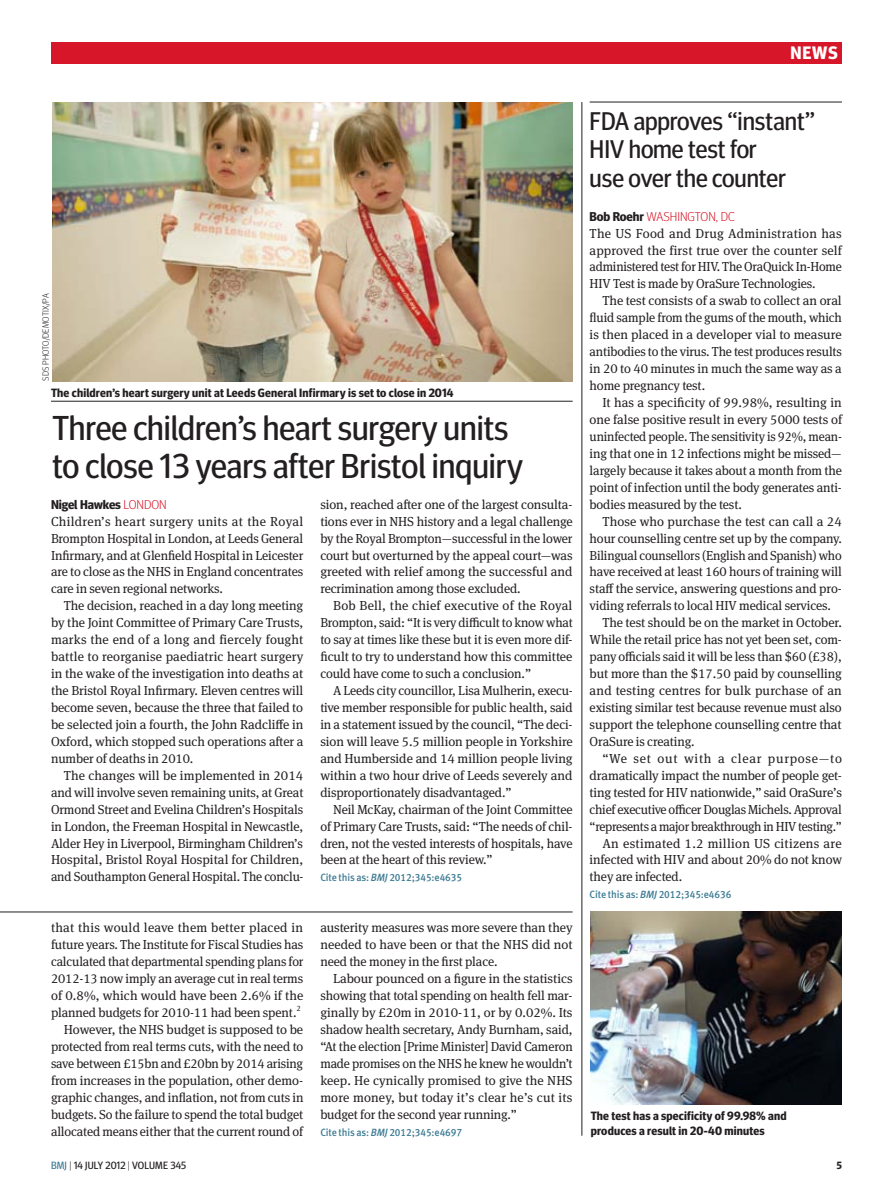
<style>
.page{position:relative;width:893px;height:1191px;background:#fff}
.page>*{position:absolute;margin:0;border:0;box-sizing:border-box;transform-origin:0 0}
.news_head_23{font:34.5px/37.5px "Meta Headline OT";color:#231f20}
.news_head_17{font:25.5px/28.5px "Meta Headline OT";color:#231f20}
.Section-Strap_Red_Ri{font:700 18px "Meta Headline OT";color:#fff}
.body_indent{font:13.05px/17px "Meta Serif Pro";letter-spacing:-.01em;color:#231f20;text-align:justify}
.body{font:13.05px/17px "Meta Serif Pro";letter-spacing:-.015em;color:#231f20;text-align:justify}
.news_byline_author{font:300 12.75px "Meta Headline OT";color:#d71729}
.news_byline_author-2{font:700 12.75px "Meta Headline OT";letter-spacing:-.01em;color:#231f20}
.t1{font:700 12px/15.8px "Meta Headline OT";letter-spacing:.015em;color:#231f20}
.citation{font:500 10.5px "Meta Pro";letter-spacing:-.01em;color:#3c7b93;scale:.95 1}
.t2{font:10.5px "Meta Headline OT";letter-spacing:.01em;color:#231f20}
.t3{font:700 10.5px "Meta Headline OT";color:#231f20}
.credit{font:300 9px "Meta Headline OT";letter-spacing:.015em;color:#231f20}
.body_indent-2{font:7.8px "Meta Serif Pro";color:#231f20}
.s1{font-weight:300;color:#d71729}
.s2{font-style:italic}
.s3{font-weight:700;color:#231f20}
.s4{color:#3c7b93}
.s5{font-weight:300}
</style>
<div class="page">
<div style="left:51px;top:43px;width:791px;height:21px;background:#d71729"></div>
<hr style="left:0;top:911px;width:573px;height:1px;background:#231f20">
<hr style="left:590px;top:102px;width:252px;height:1px;background:#231f20">
<hr style="left:582px;top:102px;width:1px;height:1033px;background:#231f20">
<img style="left:591px;top:911px;width:251px;height:193px">
<img style="left:52px;top:102px;width:521px;height:280px">
<hr style="left:51px;top:401px;width:522px;height:1px;background:#231f20">
<p class="Section-Strap_Red_Ri" style="left:791px;top:42px;width:48px">NEWS</p>
<p class="credit" style="left:40px;top:381px;width:89px;rotate:-90deg">SDS PHOTO/DEMOTIX/PA</p>
<p class="t1" style="left:51px;top:384px;width:404px">The children’s heart surgery unit at Leeds General Infirmary is set to close in 2014</p>
<p class="news_head_23" style="left:52px;top:408px;width:472px">Three children’s heart surgery units to close 13 years after Bristol inquiry</p>
<p class="news_byline_author-2" style="left:51px;top:496px;width:117px">Nigel Hawkes <span class="s1">LONDON</span></p>
<p class="body" style="left:51px;top:512px;width:254px">Children’s heart surgery units at the Royal Brompton Hospital in London, at Leeds General Infirmary, and at Glenfield Hospital in Leicester are to close as the NHS in England concentrates care in seven regional networks.</p>
<p class="body_indent" style="left:51px;top:596px;width:254px;text-indent:13px">The decision, reached in a day long meeting by the Joint Committee of Primary Care Trusts, marks the end of a long and fiercely fought battle to reorganise paediatric heart surgery in the wake of the investigation into deaths at the Bristol Royal Infirmary. Eleven centres will become seven, because the three that failed to be selected join a fourth, the John Radcliffe in Oxford, which stopped such operations after a number of deaths in 2010.</p>
<p class="body_indent" style="left:51px;top:766px;width:254px;text-indent:13px">The changes will be implemented in 2014 and will involve seven remaining units, at Great Ormond Street and Evelina Children’s Hospitals in London, the Freeman Hospital in Newcastle, Alder Hey in Liverpool, Birmingham Children’s Hospital, Bristol Royal Hospital for Children, and Southampton General Hospital. The conclu-</p>
<p class="body_indent" style="left:320px;top:495px;width:254px">sion, reached after one of the largest consulta&shy;tions ever in NHS history and a legal challenge by the Royal Brompton—successful in the lower court but overturned by the appeal court—was greeted with relief among the successful and recrimination among those excluded.</p>
<p class="body_indent" style="left:320px;top:596px;width:254px;text-indent:13px">Bob Bell, the chief executive of the Royal Brompton, said: “It is very difficult to know what to say at times like these but it is even more dif&shy;ficult to try to understand how this committee could have come to such a conclusion.”</p>
<p class="body_indent" style="left:320px;top:681px;width:254px;text-indent:13px">A Leeds city councillor, Lisa Mulherin, execu&shy;tive member responsible for public health, said in a statement issued by the council, “The deci&shy;sion will leave 5.5 million people in Yorkshire and Humberside and 14 million people living within a two hour drive of Leeds severely and disproportionately disadvantaged.”</p>
<p class="body_indent" style="left:320px;top:800px;width:254px;text-indent:13px">Neil McKay, chairman of the Joint Committee of Primary Care Trusts, said: “The needs of chil&shy;dren, not the vested interests of hospitals, have been at the heart of this review.”</p>
<p class="citation" style="left:320px;top:869px;width:151px">Cite this as: <span class="s2">BMJ</span> 2012;345:e4635</p>
<p class="body_indent" style="left:51px;top:918px;width:254px">that this would leave them better placed in future years. The Institute for Fiscal Studies has calculated that departmental spending plans for 2012-13 now imply an average cut in real terms of 0.8%, which would have been 2.6% if the planned budgets for 2010-11 had been spent.</p>
<p class="body_indent-2" style="left:296px;top:1002px;width:6px">2</p>
<p class="body_indent" style="left:51px;top:1020px;width:254px;text-indent:13px">However, the NHS budget is supposed to be protected from real terms cuts, with the need to save between £15bn and £20bn by 2014 arising from increases in the population, other demo&shy;graphic changes, and inflation, not from cuts in budgets. So the failure to spend the total budget allocated means either that the current round of</p>
<p class="body_indent" style="left:320px;top:918px;width:254px">austerity measures was more severe than they needed to have been or that the NHS did not need the money in the first place.</p>
<p class="body_indent" style="left:320px;top:969px;width:254px;text-indent:13px">Labour pounced on a figure in the statistics showing that total spending on health fell mar&shy;ginally by £20m in 2010-11, or by 0.02%. Its shadow health secretary, Andy Burnham, said, “At the election [Prime Minister] David Cameron made promises on the NHS he knew he wouldn’t keep. He cynically promised to give the NHS more money, but today it’s clear he’s cut its budget for the second year running.”</p>
<p class="citation" style="left:320px;top:1123px;width:151px">Cite this as: <span class="s2">BMJ</span> 2012;345:e4697</p>
<p class="news_head_17" style="left:590px;top:106px;width:227px">FDA approves “instant”<br>HIV home test for<br>use over the counter</p>
<p class="news_byline_author" style="left:590px;top:208px;width:147px"><span class="s3">Bob Roehr</span> WASHINGTON, DC</p>
<p class="body" style="left:590px;top:224px;width:254px">The US Food and Drug Administration has approved the first true over the counter self administered test for HIV. The OraQuick In-Home HIV Test is made by OraSure Technologies.</p>
<p class="body_indent" style="left:590px;top:292px;width:254px;text-indent:13px">The test consists of a swab to collect an oral fluid sample from the gums of the mouth, which is then placed in a developer vial to measure antibodies to the virus. The test produces results in 20 to 40 minutes in much the same way as a home pregnancy test.</p>
<p class="body_indent" style="left:590px;top:393px;width:254px;text-indent:13px">It has a specificity of 99.98%, resulting in one false positive result in every 5000 tests of uninfected people. The sensitivity is 92%, mean&shy;ing that one in 12 infections might be missed— largely because it takes about a month from the point of infection until the body generates anti&shy;bodies measured by the test.</p>
<p class="body_indent" style="left:590px;top:512px;width:254px;text-indent:13px">Those who purchase the test can call a 24 hour counselling centre set up by the company.<br>Bilingual counsellors (English and Spanish) who have received at least 160 hours of training will staff the service, answering questions and pro&shy;viding referrals to local HIV medical services.</p>
<p class="body_indent" style="left:590px;top:613px;width:254px;text-indent:13px">The test should be on the market in October.<br>While the retail price has not yet been set, com&shy;pany officials said it will be less than $60 (£38), but more than the $17.50 paid by counselling and testing centres for bulk purchase of an existing similar test because revenue must also support the telephone counselling centre that OraSure is creating.</p>
<p class="body_indent" style="left:590px;top:749px;width:254px;text-indent:13px">“We set out with a clear purpose—to dramatically impact the number of people get&shy;ting tested for HIV nationwide,” said OraSure’s chief executive officer Douglas Michels. Approval “represents a major breakthrough in HIV testing.”</p>
<p class="body_indent" style="left:590px;top:834px;width:254px;text-indent:13px">An estimated 1.2 million US citizens are infected with HIV and about 20% do not know they are infected.</p>
<p class="citation" style="left:590px;top:886px;width:151px">Cite this as: <span class="s2">BMJ</span> 2012;345:e4636</p>
<p class="t1" style="left:591px;top:1107px;width:197px">The test has a specificity of 99.98% and produces a result in 20-40 minutes</p>
<p class="t2" style="left:51px;top:1159px;width:137px"><span class="s4">BMJ</span> <span class="s5">|</span> 14 JULY 2012 <span class="s5">|</span> VOLUME 345</p>
<p class="t3" style="left:837px;top:1159px;width:7px">5</p>
</div>
